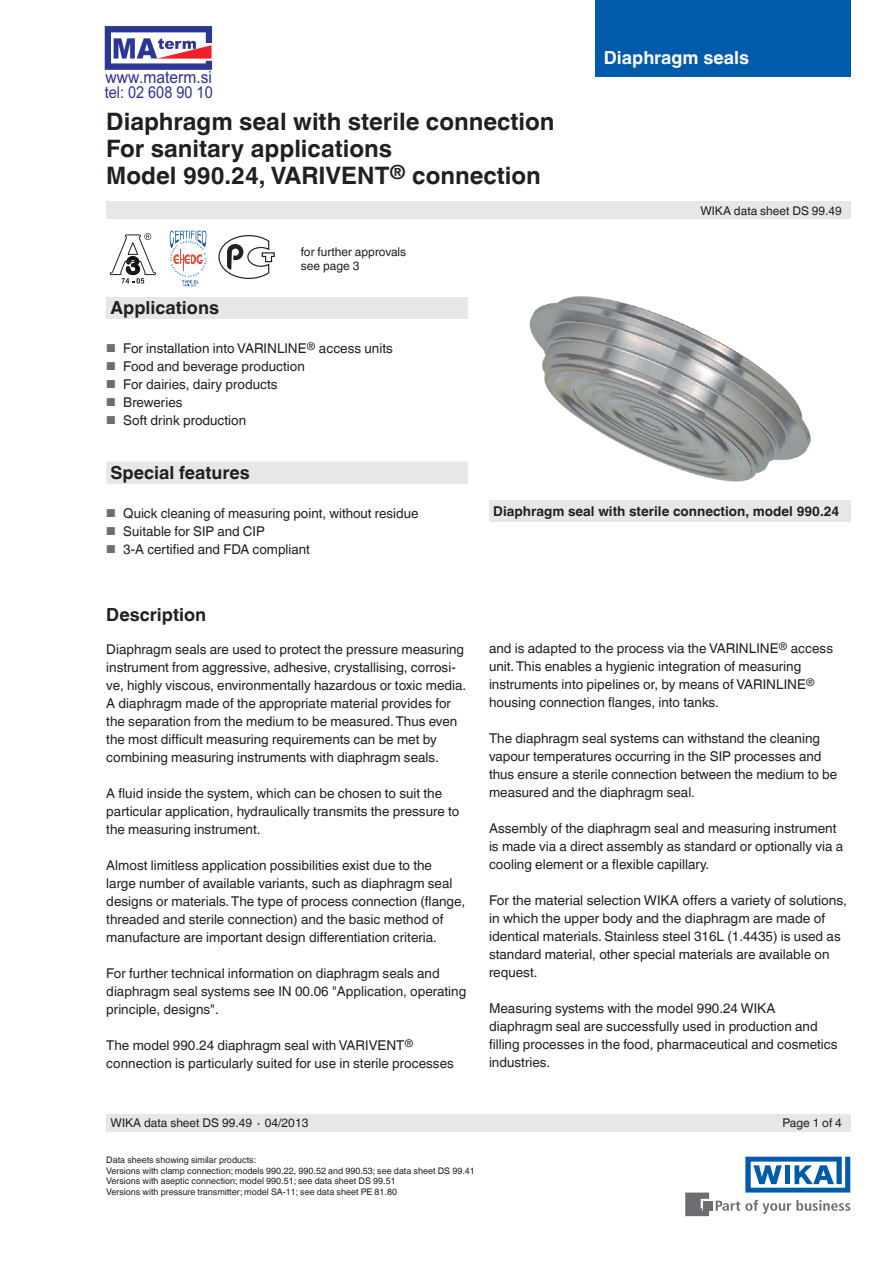
<style>
.page{position:relative;width:893px;height:1263px;background:#fff}
.page>*{position:absolute;margin:0;border:0;box-sizing:border-box;transform-origin:0 0}
.t1{font:700 24px/27px "Helvetica World";color:#231f20}
.t2{font:700 18px "Helvetica World";color:#231f20}
.t3{font:700 18px "Helvetica World";color:#fff}
.t4{font:16.8px "Arial";color:#2e3092;scale:.93 1}
.t5{font:16.5px "Arial";color:#2e3092;scale:.88 1}
.t6{font:13.5px/18px "Helvetica World";color:#231f20}
.t7{font:700 13.5px "Helvetica World";color:#231f20}
.t8{font:12px/13.5px "Helvetica World";color:#231f20}
.t9{font:9px/10.5px "Helvetica World";color:#231f20}
.s1{font-size:11.55px;color:#6c6d70}
</style>
<div class="page">
<div style="left:106px;top:298px;width:362px;height:21px;background:#e6e7e9"></div>
<svg style="left:716px;top:1200px;width:134px;height:14px"></svg>
<div style="left:703px;top:1201px;width:9px;height:9px;background:#6c6d70"></div>
<svg style="left:685px;top:1192px;width:24px;height:24px"></svg>
<svg style="left:745px;top:1157px;width:105px;height:35px"></svg>
<div style="left:106px;top:202px;width:744px;height:17px;background:#e6e7e9"></div>
<div style="left:106px;top:1114px;width:744px;height:17px;background:#e6e7e9"></div>
<svg style="left:218px;top:235px;width:57px;height:44px"></svg>
<svg style="left:170px;top:231px;width:37px;height:55px"></svg>
<svg style="left:109px;top:233px;width:47px;height:51px"></svg>
<div style="left:595px;top:0;width:255px;height:77px;background:#015aaa"></div>
<div style="left:106px;top:462px;width:362px;height:22px;background:#e6e7e9"></div>
<div style="left:489px;top:500px;width:361px;height:22px;background:#e6e7e9"></div>
<img style="left:529px;top:296px;width:282px;height:186px">
<svg style="left:105px;top:26px;width:107px;height:43px"></svg>
<p class="t4" style="left:105px;top:71px;width:116px">www.materm.si</p>
<p class="t5" style="left:105px;top:86px;width:124px">tel: 02 608 90 10</p>
<h1 class="t1" style="left:106px;top:108px;width:450px">Diaphragm seal with sterile connection<br>For sanitary applications<br>Model 990.24, VARIVENT<sup>®</sup> connection</h1>
<p class="t8" style="left:301px;top:245px;width:107px">for further approvals see page 3</p>
<h2 class="t3" style="left:604px;top:47px;width:147px">Diaphragm seals</h2>
<p class="t8" style="left:700px;top:204px;width:143px">WIKA data sheet DS 99.49</p>
<h2 class="t2" style="left:111px;top:297px;width:110px">Applications</h2>
<p class="t6" style="left:106px;top:339px;width:288px"><span class="s1">■</span> For installation into VARINLINE<sup>®</sup> access units</p>
<p class="t6" style="left:106px;top:357px;width:200px"><span class="s1">■</span> Food and beverage production</p>
<p class="t6" style="left:106px;top:375px;width:173px"><span class="s1">■</span> For dairies, dairy products</p>
<p class="t6" style="left:106px;top:393px;width:78px"><span class="s1">■</span> Breweries</p>
<p class="t6" style="left:106px;top:411px;width:141px"><span class="s1">■</span> Soft drink production</p>
<h2 class="t2" style="left:111px;top:462px;width:141px">Special features</h2>
<p class="t6" style="left:106px;top:504px;width:314px"><span class="s1">■</span> Quick cleaning of measuring point, without residue</p>
<p class="t6" style="left:106px;top:522px;width:160px"><span class="s1">■</span> Suitable for SIP and CIP</p>
<p class="t6" style="left:106px;top:540px;width:205px"><span class="s1">■</span> 3-A certified and FDA compliant</p>
<h2 class="t2" style="left:106px;top:604px;width:101px">Description</h2>
<p class="t6" style="left:106px;top:640px;width:362px">Diaphragm seals are used to protect the pressure measuring instrument from aggressive, adhesive, crystallising, corrosi&shy;ve, highly viscous, environmentally hazardous or toxic media.<br>A diaphragm made of the appropriate material provides for the separation from the medium to be measured. Thus even the most difficult measuring requirements can be met by combining measuring instruments with diaphragm seals.</p>
<p class="t6" style="left:106px;top:784px;width:355px">A fluid inside the system, which can be chosen to suit the particular application, hydraulically transmits the pressure to the measuring instrument.</p>
<p class="t6" style="left:106px;top:856px;width:360px">Almost limitless application possibilities exist due to the<br>large number of available variants, such as diaphragm seal designs or materials. The type of process connection (flange, threaded and sterile connection) and the basic method of manufacture are important design differentiation criteria.</p>
<p class="t6" style="left:106px;top:964px;width:361px">For further technical information on diaphragm seals and diaphragm seal systems see IN 00.06 "Application, operating principle, designs".</p>
<p class="t6" style="left:106px;top:1036px;width:349px">The model 990.24 diaphragm seal with VARIVENT<sup>® </sup>connection is particularly suited for use in sterile processes</p>
<p class="t7" style="left:493px;top:503px;width:348px">Diaphragm seal with sterile connection, model 990.24</p>
<p class="t6" style="left:489px;top:639px;width:346px">and is adapted to the process via the VARINLINE<sup>®</sup> access unit. This enables a hygienic integration of measuring instruments into pipelines or, by means of VARINLINE<sup>® </sup>housing connection flanges, into tanks.</p>
<p class="t6" style="left:489px;top:729px;width:350px">The diaphragm seal systems can withstand the cleaning vapour temperatures occurring in the SIP processes and thus ensure a sterile connection between the medium to be measured and the diaphragm seal.</p>
<p class="t6" style="left:489px;top:819px;width:356px">Assembly of the diaphragm seal and measuring instrument is made via a direct assembly as standard or optionally via a cooling element or a flexible capillary.</p>
<p class="t6" style="left:489px;top:891px;width:359px">For the material selection WIKA offers a variety of solutions, in which the upper body and the diaphragm are made of identical materials. Stainless steel 316L (1.4435) is used as standard material, other special materials are available on request.</p>
<p class="t6" style="left:489px;top:999px;width:350px">Measuring systems with the model 990.24 WIKA diaphragm seal are successfully used in production and filling processes in the food, pharmaceutical and cosmetics industries.</p>
<p class="t8" style="left:111px;top:1116px;width:199px">WIKA data sheet DS 99.49 ∙ 04/2013</p>
<p class="t8" style="left:782px;top:1116px;width:61px">Page 1 of 4</p>
<p class="t9" style="left:106px;top:1155px;width:370px">Data sheets showing similar products:<br>Versions with clamp connection; models 990.22, 990.52 and 990.53; see data sheet DS 99.41<br>Versions with aseptic connection; model 990.51; see data sheet DS 99.51<br>Versions with pressure transmitter; model SA-11; see data sheet PE 81.80</p>
</div>
